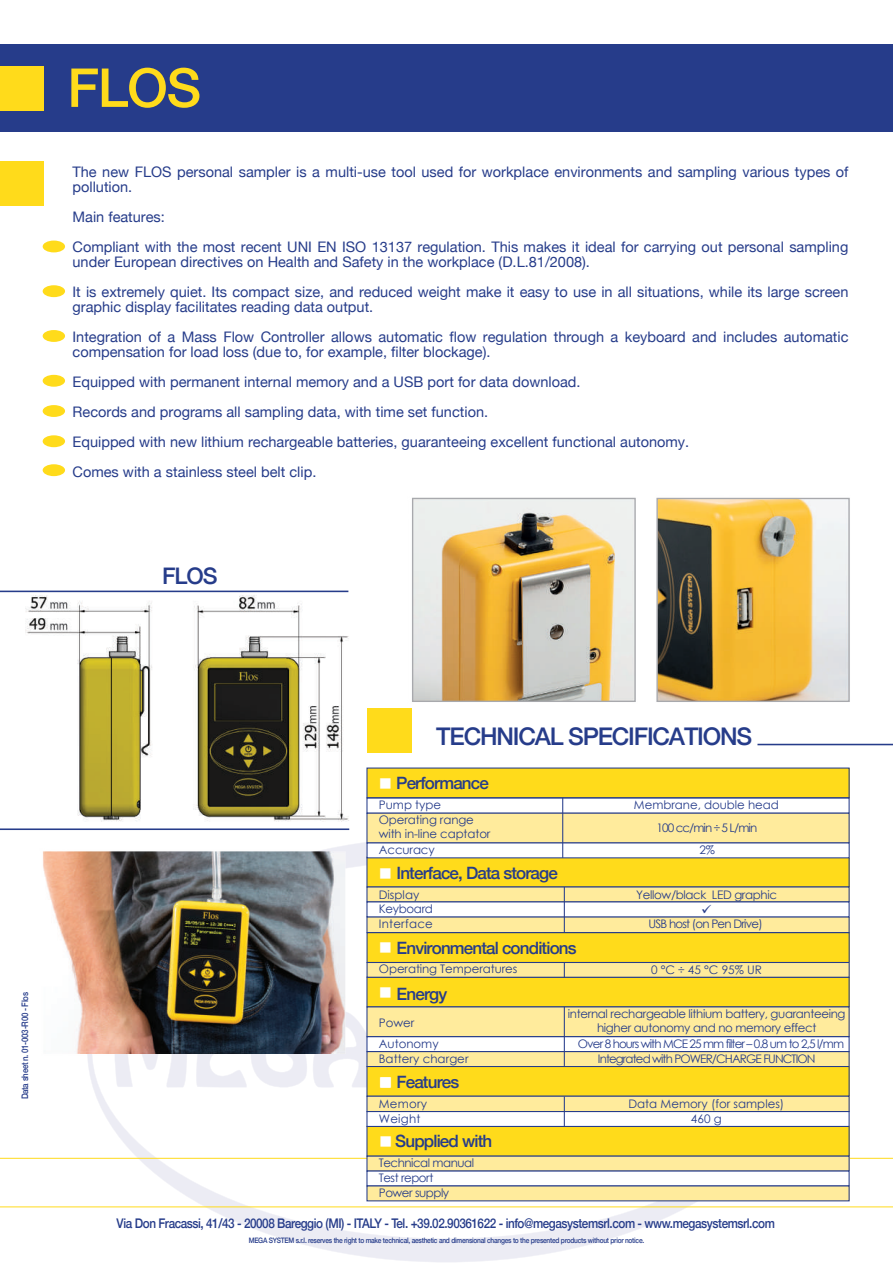
<style>
.page{position:relative;width:893px;height:1263px;background:#fff}
.page>*{position:absolute;margin:0;border:0;box-sizing:border-box;transform-origin:0 0}
.t1{font:500 53.7px "Helvetica Neue LT Std";color:#ffdb1b}
.t2{font:500 24.3px "Helvetica Neue";letter-spacing:-.05em;color:#263c8a}
.t3{font:500 22.8px "Helvetica Neue";color:#263c8a}
.t4{font:500 16.95px "Helvetica Neue";letter-spacing:-.05em;color:#263c8a}
.t5{font:14.55px/30px "Helvetica Neue";color:#263c8a}
.t6{font:500 13.35px "Helvetica Neue";letter-spacing:-.035em;color:#263c8a;scale:.88 1}
.t7{font:11.85px/15.1px "Century Gothic";letter-spacing:-.03em;color:#263c8a}
.t8{font:11.85px/14.5px "Century Gothic";letter-spacing:-.075em;color:#263c8a}
.t9{font:11.85px/21px "Century Gothic";color:#263c8a}
.t10{font:11.85px/14.1px "Century Gothic";letter-spacing:-.01em;color:#263c8a}
.t11{font:11.85px "Century Gothic";letter-spacing:-.005em;color:#263c8a}
.t12{font:11.85px/14.5px "Century Gothic";letter-spacing:.02em;color:#263c8a}
.t13{font:11.85px "Century Gothic";letter-spacing:-.065em;color:#263c8a}
.t14{font:11.85px "Century Gothic";letter-spacing:.005em;color:#263c8a}
.t15{font:500 9px "Helvetica Neue";letter-spacing:-.035em;color:#263c8a;scale:.88 1}
.t16{font:500 7.5px "Helvetica Neue";letter-spacing:-.035em;color:#263c8a;scale:.88 1}
</style>
<div class="page">
<svg style="left:87px;top:1142px;width:719px;height:120px"></svg>
<div style="left:0;top:161px;width:44px;height:44px;background:#ffdb1b"></div>
<hr style="left:0;top:1158px;width:893px;height:1px;background:#ffdb1b">
<hr style="left:0;top:1206px;width:893px;height:1px;background:#ffdb1b">
<div style="left:0;top:45px;width:893px;height:87px;background:#263c8a"></div>
<div style="left:0;top:66px;width:44px;height:45px;background:#ffdb1b"></div>
<img style="left:26px;top:590px;width:238px;height:229px">
<hr style="left:0;top:591px;width:348px;height:1px;background:#263c8a">
<hr style="left:757px;top:744px;width:136px;height:1px;background:#263c8a">
<div style="left:367px;top:768px;width:482px;height:30px;background:#ffdb1b"></div>
<div style="left:367px;top:857px;width:482px;height:30px;background:#ffdb1b"></div>
<div style="left:367px;top:917px;width:482px;height:15px;background:#ffeb9c"></div>
<div style="left:367px;top:887px;width:482px;height:15px;background:#ffeb9c"></div>
<div style="left:366px;top:886px;width:484px;height:16px;border:1px solid #263c8a"></div>
<div style="left:367px;top:813px;width:482px;height:30px;background:#ffeb9c"></div>
<div style="left:367px;top:977px;width:482px;height:30px;background:#ffdb1b"></div>
<div style="left:367px;top:1007px;width:482px;height:30px;background:#ffeb9c"></div>
<div style="left:366px;top:1006px;width:484px;height:31px;border:1px solid #263c8a"></div>
<div style="left:366px;top:1036px;width:484px;height:16px;border:1px solid #263c8a"></div>
<div style="left:367px;top:1051px;width:482px;height:15px;background:#ffeb9c"></div>
<div style="left:366px;top:1051px;width:484px;height:16px;border:1px solid #263c8a"></div>
<div style="left:367px;top:1066px;width:482px;height:30px;background:#ffdb1b"></div>
<div style="left:366px;top:1066px;width:484px;height:31px;border:1px solid #263c8a"></div>
<div style="left:367px;top:1096px;width:482px;height:15px;background:#ffeb9c"></div>
<div style="left:366px;top:1096px;width:484px;height:16px;border:1px solid #263c8a"></div>
<div style="left:366px;top:1111px;width:484px;height:16px;border:1px solid #263c8a"></div>
<div style="left:366px;top:901px;width:484px;height:16px;border:1px solid #263c8a"></div>
<div style="left:367px;top:1126px;width:482px;height:30px;background:#ffdb1b"></div>
<div style="left:366px;top:1126px;width:484px;height:31px;border:1px solid #263c8a"></div>
<div style="left:367px;top:1156px;width:482px;height:15px;background:#ffeb9c"></div>
<div style="left:367px;top:1171px;width:482px;height:15px;background:#fff"></div>
<div style="left:367px;top:1186px;width:482px;height:15px;background:#ffeb9c"></div>
<div style="left:366px;top:1185px;width:484px;height:16px;border:1px solid #263c8a"></div>
<hr style="left:564px;top:1096px;width:1px;height:30px;background:#263c8a">
<hr style="left:564px;top:887px;width:1px;height:46px;background:#263c8a">
<hr style="left:564px;top:1007px;width:1px;height:59px;background:#263c8a">
<div style="left:367px;top:933px;width:482px;height:29px;background:#ffdb1b"></div>
<div style="left:366px;top:932px;width:484px;height:31px;border:1px solid #263c8a"></div>
<div style="left:367px;top:962px;width:482px;height:15px;background:#ffeb9c"></div>
<div style="left:366px;top:962px;width:484px;height:16px;border:1px solid #263c8a"></div>
<svg style="left:564px;top:962px;width:1px;height:15px"></svg>
<div style="left:43px;top:241px;width:22px;height:11px;background:#ffdb1b;border-radius:50%"></div>
<div style="left:43px;top:285px;width:22px;height:12px;background:#ffdb1b;border-radius:50%"></div>
<div style="left:43px;top:330px;width:22px;height:12px;background:#ffdb1b;border-radius:50%"></div>
<div style="left:43px;top:375px;width:22px;height:12px;background:#ffdb1b;border-radius:50%"></div>
<div style="left:43px;top:405px;width:22px;height:12px;background:#ffdb1b;border-radius:50%"></div>
<div style="left:43px;top:435px;width:22px;height:12px;background:#ffdb1b;border-radius:50%"></div>
<div style="left:43px;top:464px;width:22px;height:12px;background:#ffdb1b;border-radius:50%"></div>
<img style="left:0;top:819px;width:466px;height:323px">
<div style="left:367px;top:843px;width:482px;height:15px;background:#fff"></div>
<hr style="left:562px;top:798px;width:1px;height:60px;background:#263c8a">
<img style="left:806px;top:497px;width:44px;height:203px">
<img style="left:264px;top:497px;width:542px;height:355px">
<div style="left:412px;top:498px;width:224px;height:204px;border:1px solid #a8a9ad"></div>
<svg style="left:380px;top:778px;width:11px;height:10px"></svg>
<svg style="left:380px;top:987px;width:11px;height:11px"></svg>
<svg style="left:381px;top:1136px;width:10px;height:6px"></svg>
<svg style="left:380px;top:868px;width:11px;height:11px"></svg>
<svg style="left:380px;top:1077px;width:11px;height:10px"></svg>
<svg style="left:380px;top:943px;width:11px;height:10px"></svg>
<h1 class="t1" style="left:67px;top:56px;width:135px">FLOS</h1>
<p class="t5" style="left:73px;top:165px;width:778px;line-height:15px">The new FLOS personal sampler is a multi-use tool used for workplace environments and sampling various types of pollution.</p>
<p class="t5" style="left:73px;top:203px;width:777px">Main features:<br>Compliant with the most recent UNI EN ISO 13137 regulation. This makes it ideal for carrying out personal sampling</p>
<p class="t5" style="left:73px;top:248px;width:777px">under European directives on Health and Safety in the workplace (D.L.81/2008).<br>It is extremely quiet. Its compact size, and reduced weight make it easy to use in all situations, while its large screen</p>
<p class="t5" style="left:73px;top:293px;width:777px">graphic display facilitates reading data output.<br>Integration of a Mass Flow Controller allows automatic flow regulation through a keyboard and includes automatic</p>
<p class="t5" style="left:73px;top:338px;width:618px">compensation for load loss (due to, for example, filter blockage).<br>Equipped with permanent internal memory and a USB port for data download.<br>Records and programs all sampling data, with time set function.<br>Equipped with new lithium rechargeable batteries, guaranteeing excellent functional autonomy.<br>Comes with a stainless steel belt clip.</p>
<h3 class="t3" style="left:162px;top:557px;width:57px">FLOS</h3>
<p class="t15" style="left:18px;top:1099px;width:124px;rotate:-90deg">Data sheet n. 01-003-R00 - Flos</p>
<h2 class="t2" style="left:436px;top:717px;width:317px">TECHNICAL SPECIFICATIONS</h2>
<p class="t4" style="left:396px;top:769px;width:94px">Performance</p>
<p class="t9" style="left:379px;top:794px;width:64px">Pump type</p>
<p class="t11" style="left:634px;top:796px;width:147px">Membrane, double head</p>
<p class="t10" style="left:379px;top:813px;width:113px">Operating range with in-line captator</p>
<p class="t4" style="left:396px;top:859px;width:163px">Interface, Data storage</p>
<p class="t9" style="left:379px;top:883px;width:42px">Display</p>
<p class="t12" style="left:379px;top:917px;width:56px">Interface</p>
<p class="t8" style="left:656px;top:820px;width:102px">100 cc/min ÷ 5 L/min</p>
<p class="t10" style="left:379px;top:843px;width:57px">Accuracy</p>
<p class="t7" style="left:699px;top:842px;width:17px">2%</p>
<p class="t7" style="left:636px;top:886px;width:142px">Yellow/black LED graphic</p>
<p class="t7" style="left:379px;top:901px;width:56px">Keyboard</p>
<p class="t13" style="left:648px;top:916px;width:116px">USB host (on Pen Drive)</p>
<p class="t4" style="left:397px;top:934px;width:182px">Environmental conditions</p>
<p class="t11" style="left:379px;top:961px;width:140px">Operating Temperatures</p>
<p class="t7" style="left:651px;top:962px;width:112px">0 °C ÷ 45 °C 95% UR</p>
<p class="t4" style="left:397px;top:980px;width:52px">Energy</p>
<p class="t9" style="left:379px;top:1012px;width:61px">Power<br>Autonomy</p>
<p class="t14" style="left:379px;top:1050px;width:91px">Battery charger</p>
<p class="t4" style="left:396px;top:1068px;width:64px">Features</p>
<p class="t12" style="left:379px;top:1097px;width:50px">Memory<br>Weight</p>
<p class="t4" style="left:395px;top:1128px;width:98px">Supplied with</p>
<p class="t7" style="left:379px;top:1155px;width:97px">Technical manual<br>Test report<br>Power supply</p>
<p class="t7" style="left:568px;top:1006px;width:279px;line-height:14.1px;text-align:center">internal rechargeable lithium battery, guaranteeing higher autonomy and no memory effect</p>
<p class="t8" style="left:598px;top:1037px;width:248px;text-indent:-20px">Over 8 hours with MCE 25 mm filter – 0.8 um to 2,5 l/mm<br>Integrated with POWER/CHARGE FUNCTION</p>
<p class="t9" style="left:628px;top:1097px;width:157px;line-height:14.5px;text-align:center">Data Memory (for samples)<br>460 g</p>
<p class="t6" style="left:117px;top:1212px;width:749px">Via Don Fracassi, 41/43 - 20008 Bareggio (MI) - ITALY - Tel. +39.02.90361622 - info@megasystemsrl.com - www.megasystemsrl.com</p>
<p class="t16" style="left:249px;top:1234px;width:451px">MEGA SYSTEM s.r.l. reserves the right to make technical, aesthetic and dimensional changes to the presented products without prior notice.</p>
</div>
